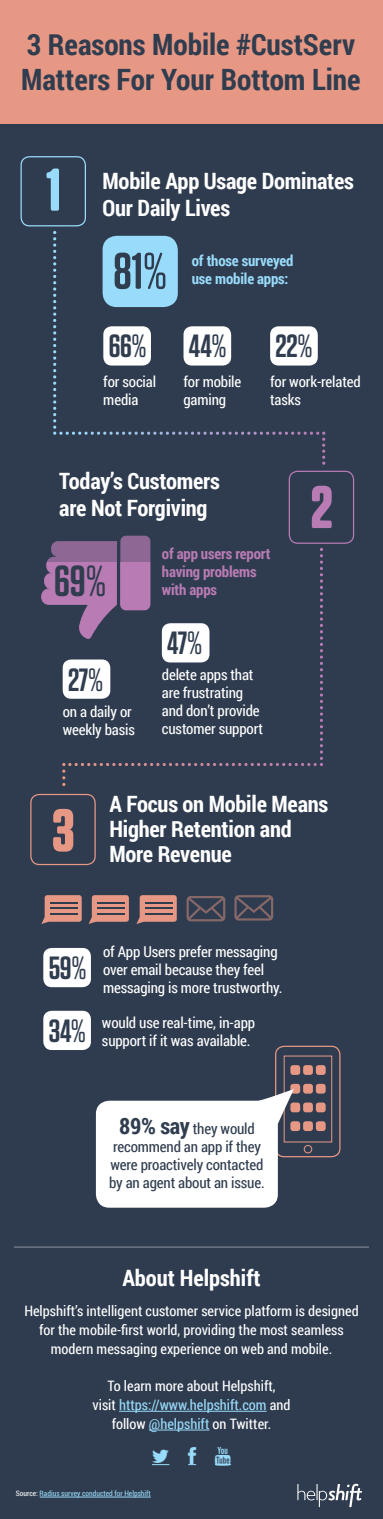
<style>
.page{position:relative;width:383px;height:1519px;background:#fff}
.page>*{position:absolute;margin:0;border:0;box-sizing:border-box;transform-origin:0 0}
.t1{font:700 60px "Tungsten Rounded";color:#b97bb4}
.t2{font:700 60px "Tungsten Rounded";color:#e79885}
.t3{font:700 60px "Tungsten Rounded";color:#99dbfa}
.t4{font:600 51.25px "Tungsten Rounded";color:#303d4f}
.t5{font:600 43.38px "Tungsten Rounded";color:#303d4f}
.t6{font:600 32.12px/62.8px "Tungsten";letter-spacing:-.01em;color:#303d4f}
.t7{font:700 29.38px/35.2px "Roboto Condensed";color:#303d4f}
.t8{font:700 22.5px/25px "Roboto Condensed";letter-spacing:-.01em;color:#fff}
.t9{font:15px/18px "Roboto Condensed";letter-spacing:-.01em;color:#fff}
.t10{font:15px/18.1px "Roboto Condensed";letter-spacing:-.01em;color:#303d4f;text-align:center}
.t11{font:700 15px/18px "Roboto Condensed";letter-spacing:-.01em;color:#b97bb4}
.t12{font:700 15px "Roboto Condensed";letter-spacing:-.01em;color:#99dbfa}
.t13{font:14.38px/18.8px "Roboto Condensed";color:#fff;text-align:center}
.t14{font:7.5px "Roboto Condensed";color:#99dbfa}
.s1{font-weight:400}
.s2{font-weight:700;font-size:22.5px}
.s3{color:#99dbfa}
.s4{color:#fff}
</style>
<div class="page">
<div style="left:0;top:41px;width:382px;height:1478px;background:#2f3c4f"></div>
<hr style="left:119px;top:1411px;width:147px;height:1px;background:#99dbfa">
<hr style="left:149px;top:1429px;width:60px;height:1px;background:#99dbfa">
<hr style="left:14px;top:1247px;width:355px;height:1px;background:#fff">
<div style="left:288px;top:471px;width:66px;height:73px;border:1px solid #b97bb4;border-radius:8px"></div>
<div style="left:30px;top:794px;width:66px;height:71px;border:1px solid #e79885;border-radius:8px"></div>
<svg style="left:53px;top:231px;width:272px;height:234px"></svg>
<div style="left:0;top:0;width:382px;height:124px;background:#e79885"></div>
<div style="left:275px;top:1046px;width:65px;height:111px;border:1px solid #e79885;border-radius:8px"></div>
<div style="left:283px;top:1056px;width:49px;height:86px;border:1px solid #e79885"></div>
<div style="left:290px;top:1065px;width:10px;height:10px;background:#e79885;border-radius:3px"></div>
<div style="left:303px;top:1065px;width:10px;height:10px;background:#e79885;border-radius:3px"></div>
<div style="left:315px;top:1065px;width:10px;height:10px;background:#e79885;border-radius:3px"></div>
<div style="left:290px;top:1084px;width:10px;height:9px;background:#e79885;border-radius:3px"></div>
<div style="left:303px;top:1084px;width:10px;height:9px;background:#e79885;border-radius:3px"></div>
<div style="left:315px;top:1084px;width:10px;height:9px;background:#e79885;border-radius:3px"></div>
<div style="left:290px;top:1102px;width:10px;height:10px;background:#e79885;border-radius:3px"></div>
<div style="left:303px;top:1102px;width:10px;height:10px;background:#e79885;border-radius:3px"></div>
<div style="left:315px;top:1102px;width:10px;height:10px;background:#e79885;border-radius:3px"></div>
<div style="left:290px;top:1121px;width:10px;height:10px;background:#e79885;border-radius:3px"></div>
<div style="left:303px;top:1121px;width:10px;height:10px;background:#e79885;border-radius:3px"></div>
<div style="left:315px;top:1121px;width:10px;height:10px;background:#e79885;border-radius:3px"></div>
<div style="left:304px;top:1145px;width:8px;height:8px;border:1px solid #e79885;border-radius:50%"></div>
<svg style="left:96px;top:1089px;width:198px;height:119px;fill:#fff"></svg>
<div style="left:120px;top:536px;width:30px;height:73px;background:#8f6795;border-radius:6px"></div>
<svg style="left:41px;top:541px;width:282px;height:245px"></svg>
<div style="left:63px;top:659px;width:47px;height:40px;background:#fff;border-radius:8px"></div>
<svg style="left:41px;top:895px;width:41px;height:29px"></svg>
<svg style="left:88px;top:895px;width:41px;height:29px"></svg>
<svg style="left:136px;top:895px;width:41px;height:29px"></svg>
<svg style="left:186px;top:896px;width:39px;height:25px"></svg>
<svg style="left:234px;top:895px;width:39px;height:25px"></svg>
<svg style="left:297px;top:1483px;width:65px;height:24px"></svg>
<hr style="left:40px;top:1497px;width:111px;height:1px;background:#99dbfa">
<div style="left:20px;top:156px;width:66px;height:70px;border:1px solid #99dbfa;border-radius:8px"></div>
<div style="left:102px;top:236px;width:76px;height:71px;background:#99dbfa;border-radius:14px"></div>
<div style="left:103px;top:326px;width:48px;height:39px;background:#fff;border-radius:8px"></div>
<div style="left:162px;top:623px;width:47px;height:39px;background:#fff;border-radius:8px"></div>
<div style="left:183px;top:326px;width:48px;height:39px;background:#fff;border-radius:8px"></div>
<div style="left:270px;top:326px;width:47px;height:39px;background:#fff;border-radius:8px"></div>
<div style="left:43px;top:948px;width:48px;height:39px;background:#fff;border-radius:8px"></div>
<div style="left:43px;top:1011px;width:48px;height:39px;background:#fff;border-radius:8px"></div>
<svg style="left:152px;top:1464px;width:17px;height:1px"></svg>
<svg style="left:215px;top:1464px;width:16px;height:1px"></svg>
<h3 class="t7" style="left:21px;top:29px;width:341px">3 Reasons Mobile #CustServ<br>Matters For Your Bottom Line</h3>
<h1 class="t3" style="left:46px;top:163px;width:16px">1</h1>
<h3 class="t8" style="left:102px;top:170px;width:253px">Mobile App Usage Dominates</h3>
<h3 class="t8" style="left:102px;top:197px;width:129px">Our Daily Lives</h3>
<p class="t12" style="left:192px;top:254px;width:103px">of those surveyed</p>
<h2 class="t4" style="left:113px;top:248px;width:55px">81<span class="s1">%</span></h2>
<p class="t12" style="left:192px;top:272px;width:98px">use mobile apps:</p>
<h3 class="t6" style="left:109px;top:316px;width:39px">66<span class="s1">%</span></h3>
<p class="t9" style="left:103px;top:374px;width:54px">for social media</p>
<h3 class="t6" style="left:189px;top:316px;width:39px">44<span class="s1">%</span></h3>
<p class="t9" style="left:183px;top:374px;width:59px">for mobile gaming</p>
<h3 class="t6" style="left:275px;top:316px;width:38px">22<span class="s1">%</span></h3>
<p class="t9" style="left:270px;top:372px;width:92px">for work-related tasks</p>
<h3 class="t8" style="left:59px;top:469px;width:162px;line-height:27px">Today’s Customers are Not Forgiving</h3>
<h3 class="t5" style="left:54px;top:561px;width:54px">69<span class="s1">%</span></h3>
<h3 class="t6" style="left:68px;top:650px;width:37px">27<span class="s1">%</span></h3>
<p class="t9" style="left:63px;top:704px;width:74px">on a daily or weekly basis</p>
<p class="t11" style="left:162px;top:546px;width:110px">of app users report having problems</p>
<p class="t11" style="left:162px;top:582px;width:57px">with apps</p>
<h3 class="t6" style="left:167px;top:613px;width:36px">47<span class="s1">%</span></h3>
<p class="t9" style="left:162px;top:667px;width:103px">delete apps that are frustrating and don’t provide customer support</p>
<h1 class="t1" style="left:310px;top:480px;width:23px">2</h1>
<h1 class="t2" style="left:52px;top:803px;width:24px">3</h1>
<h3 class="t8" style="left:109px;top:793px;width:220px">A Focus on Mobile Means<br>Higher Retention and<br>More Revenue</h3>
<h3 class="t6" style="left:49px;top:938px;width:39px">59<span class="s1">%<br></span>34<span class="s1">%</span></h3>
<p class="t9" style="left:103px;top:944px;width:181px">of App Users prefer messaging over email because they feel messaging is more trustworthy.</p>
<p class="t9" style="left:102px;top:1013px;width:154px">would use real-time, in-app support if it was available.</p>
<p class="t10" style="left:109px;top:1119px;width:157px"><span class="s2">89% say</span> they would recommend an app if they were proactively contacted by an agent about an issue.</p>
<h3 class="t8" style="left:122px;top:1267px;width:139px">About Helpshift</h3>
<p class="t13" style="left:24px;top:1303px;width:335px">Helpshift’s intelligent customer service platform is designed for the mobile-first world, providing the most seamless modern messaging experience on web and mobile.</p>
<p class="t13" style="left:92px;top:1376px;width:199px">To learn more about Helpshift,<br>visit <span class="s3">https://www.helpshift.com</span> and follow <span class="s3">@helpshift</span> on Twitter.</p>
<p class="t14" style="left:16px;top:1490px;width:136px"><span class="s4">Source:</span> Radius survey conducted for Helpshift</p>
</div>
